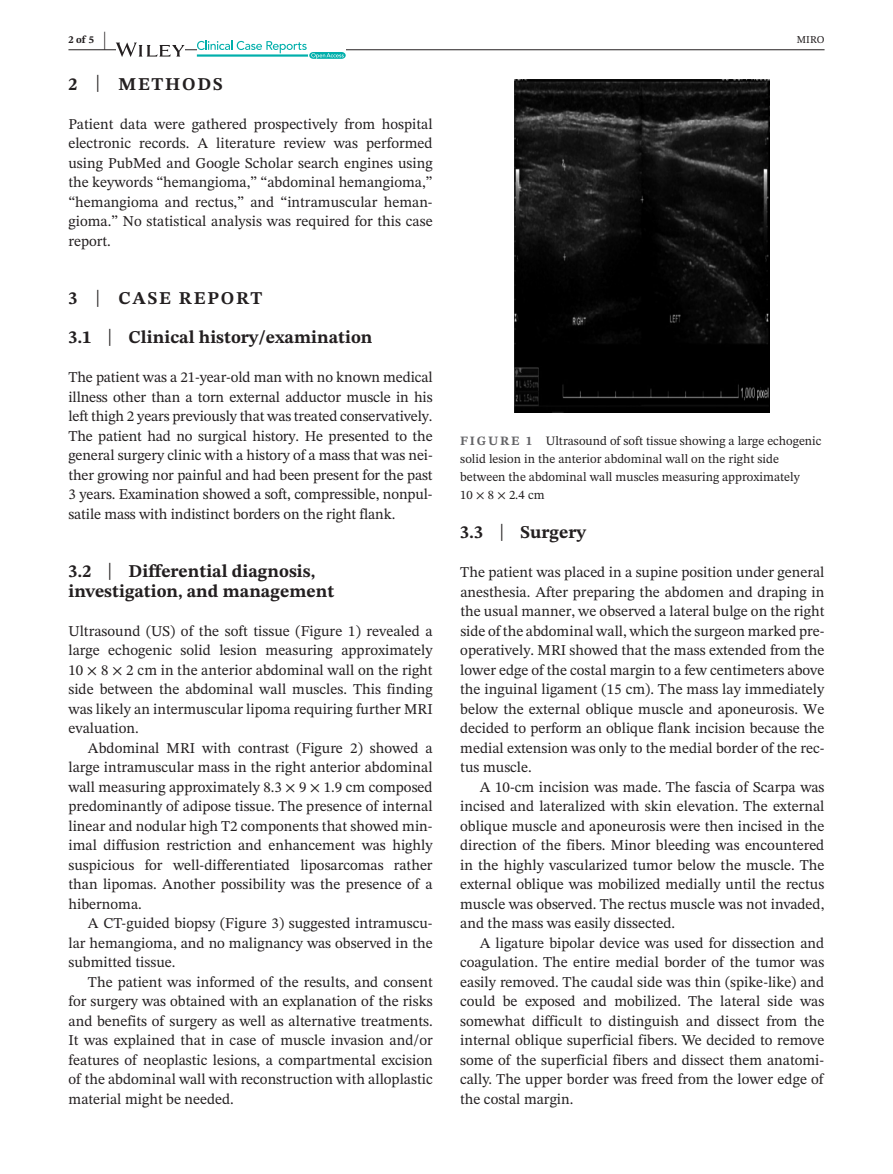
<style>
.page{position:relative;width:893px;height:1174px;background:#fff}
.page>*{position:absolute;margin:0;border:0;box-sizing:border-box;transform-origin:0 0}
.t1{font:700 18px/39px "STIX Two Text";color:#231f20}
.t2{font:700 18px "STIX Two Text";letter-spacing:.1em;color:#231f20}
.t3{font:15px/19.5px "STIX Two Text";color:#231f20;text-align:justify}
.t4{font:12.75px/18px "STIX Two Text";color:#231f20}
.t5{font:700 10.5px "STIX Two Text";color:#231f20}
.t6{font:10.5px "STIX Two Text";color:#231f20}
.s1{font-size:21px}
.s2{font-weight:400;font-size:23.7px}
.s3{font-weight:700;color:#636366}
</style>
<div class="page">
<hr style="left:68px;top:49px;width:756px;height:1px;background:#231f20">
<svg style="left:116px;top:43px;width:69px;height:14px"></svg>
<svg style="left:197px;top:41px;width:149px;height:18px"></svg>
<img style="left:515px;top:79px;width:255px;height:334px">
<p class="t5" style="left:68px;top:32px;width:39px">2 of 5 <span class="s1">|</span></p>
<p class="t6" style="left:797px;top:32px;width:29px">MIRO</p>
<p class="t2" style="left:68px;top:71px;width:156px">2 <span class="s2">|</span> METHODS</p>
<p class="t3" style="left:68px;top:114px;width:366px">Patient data were gathered prospectively from hospital electronic records. A literature review was performed using PubMed and Google Scholar search engines using the keywords “hemangioma,” “abdominal hemangioma,” “hemangioma and rectus,” and “intramuscular heman&shy;gioma.” No statistical analysis was required for this case report.</p>
<p class="t1" style="left:68px;top:279px;width:306px">3 <span class="s2">|</span> CASE REPORT<br>3.1 <span class="s2">|</span> Clinical history/examination</p>
<p class="t3" style="left:68px;top:367px;width:366px">The patient was a 21-year-old man with no known medical illness other than a torn external adductor muscle in his left thigh 2 years previously that was treated conservatively.<br>The patient had no surgical history. He presented to the general surgery clinic with a history of a mass that was nei&shy;ther growing nor painful and had been present for the past 3 years. Examination showed a soft, compressible, nonpul&shy;satile mass with indistinct borders on the right flank.</p>
<p class="t1" style="left:68px;top:562px;width:267px;line-height:19.5px">3.2 <span class="s2">|</span> Differential diagnosis, investigation, and management</p>
<p class="t3" style="left:68px;top:621px;width:366px">Ultrasound (US) of the soft tissue (Figure 1) revealed a large echogenic solid lesion measuring approximately 10 × 8 × 2 cm in the anterior abdominal wall on the right side between the abdominal wall muscles. This finding was likely an intermuscular lipoma requiring further MRI evaluation.</p>
<p class="t3" style="left:68px;top:738px;width:366px;text-indent:20px">Abdominal MRI with contrast (Figure 2) showed a large intramuscular mass in the right anterior abdominal wall measuring approximately 8.3 × 9 × 1.9 cm composed predominantly of adipose tissue. The presence of internal linear and nodular high T2 components that showed min&shy;imal diffusion restriction and enhancement was highly suspicious for well-differentiated liposarcomas rather than lipomas. Another possibility was the presence of a hibernoma.</p>
<p class="t3" style="left:68px;top:913px;width:366px;text-indent:19px">A CT-guided biopsy (Figure 3) suggested intramuscu&shy;lar hemangioma, and no malignancy was observed in the submitted tissue.</p>
<p class="t3" style="left:69px;top:972px;width:366px;text-indent:19px">The patient was informed of the results, and consent for surgery was obtained with an explanation of the risks and benefits of surgery as well as alternative treatments.<br>It was explained that in case of muscle invasion and/or features of neoplastic lesions, a compartmental excision of the abdominal wall with reconstruction with alloplastic material might be needed.</p>
<p class="t4" style="left:460px;top:432px;width:363px"><span class="s3">FIGURE 1</span> Ultrasound of soft tissue showing a large echogenic solid lesion in the anterior abdominal wall on the right side between the abdominal wall muscles measuring approximately<br>10 × 8 × 2.4 cm</p>
<p class="t1" style="left:460px;top:513px;width:127px">3.3 <span class="s2">|</span> Surgery</p>
<p class="t3" style="left:460px;top:562px;width:366px">The patient was placed in a supine position under general anesthesia. After preparing the abdomen and draping in the usual manner, we observed a lateral bulge on the right side of the abdominal wall, which the surgeon marked pre&shy;operatively. MRI showed that the mass extended from the lower edge of the costal margin to a few centimeters above the inguinal ligament (15 cm). The mass lay immediately below the external oblique muscle and aponeurosis. We decided to perform an oblique flank incision because the medial extension was only to the medial border of the rec&shy;tus muscle.</p>
<p class="t3" style="left:460px;top:777px;width:366px;text-indent:20px">A 10-cm incision was made. The fascia of Scarpa was incised and lateralized with skin elevation. The external oblique muscle and aponeurosis were then incised in the direction of the fibers. Minor bleeding was encountered in the highly vascularized tumor below the muscle. The external oblique was mobilized medially until the rectus muscle was observed. The rectus muscle was not invaded, and the mass was easily dissected.</p>
<p class="t3" style="left:460px;top:933px;width:366px;text-indent:20px">A ligature bipolar device was used for dissection and coagulation. The entire medial border of the tumor was easily removed. The caudal side was thin (spike-like) and could be exposed and mobilized. The lateral side was somewhat difficult to distinguish and dissect from the internal oblique superficial fibers. We decided to remove some of the superficial fibers and dissect them anatomi&shy;cally. The upper border was freed from the lower edge of the costal margin.</p>
</div>
